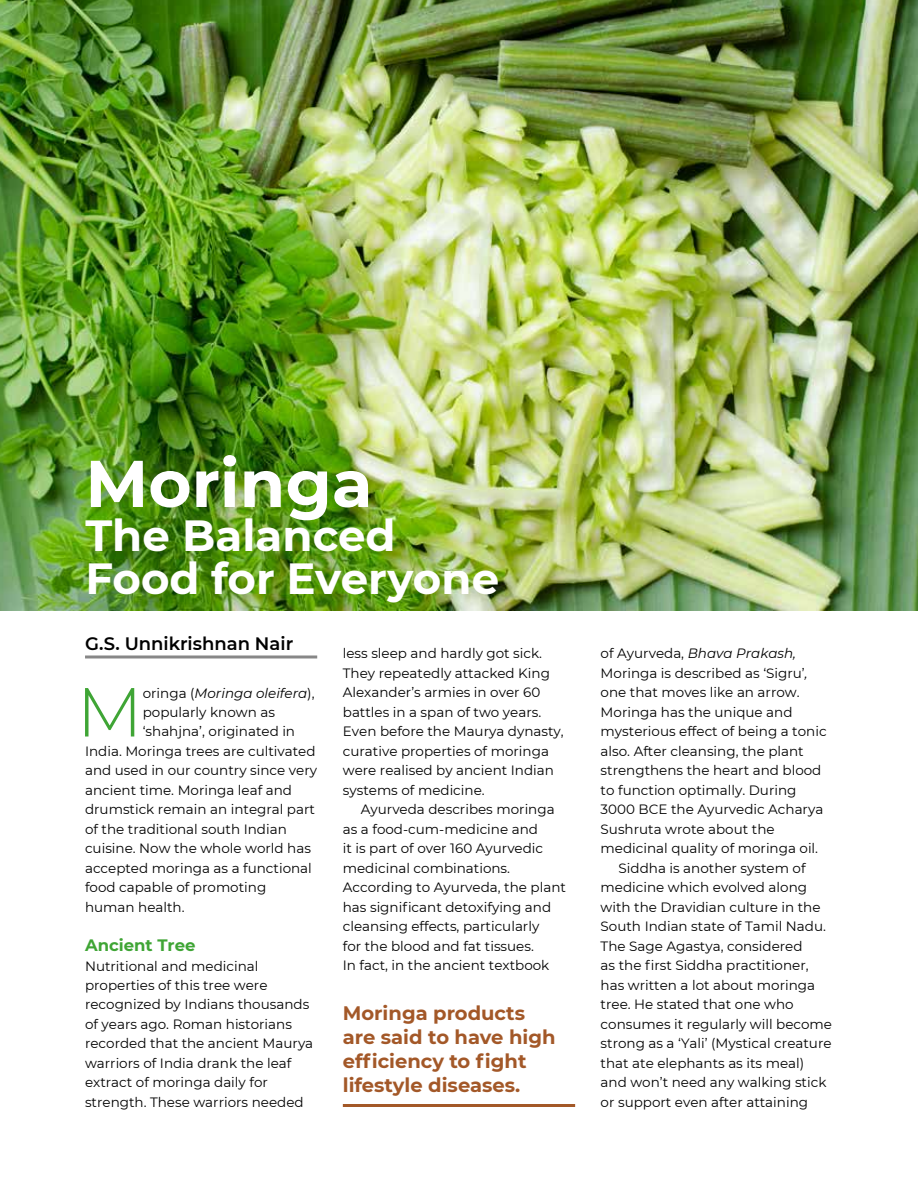
<style>
.page{position:relative;width:918px;height:1188px;background:#fff}
.page>*{position:absolute;margin:0;border:0;box-sizing:border-box;transform-origin:0 0}
.t1{font:300 69.15px "Montserrat";color:#3fa535}
.t2{font:700 66px "Montserrat";color:#fff}
.t3{font:700 43.5px/43.5px "Montserrat";color:#fff}
.t4{font:700 19.5px/24px "Montserrat";color:#a35828}
.t5{font:600 18px "Montserrat";color:#000}
.t6{font:700 16.5px "Montserrat";color:#3fa535}
.t7{font:13.5px/19.5px "Montserrat";color:#000}
.t8{font:italic 13.5px "Montserrat";color:#000}
.s1{font-style:normal}
.s2{font-style:italic}
</style>
<div class="page">
<img style="left:0;top:0;width:918px;height:611px">
<hr style="left:85px;top:655px;width:232px;height:3px;background:#878787">
<hr style="left:343px;top:1104px;width:232px;height:3px;background:#a35828">
<h2 class="t2" style="left:85px;top:436px;width:289px">Moringa</h2>
<h3 class="t3" style="left:85px;top:511px;width:415px">The Balanced<br>Food for Everyone</h3>
<h3 class="t5" style="left:85px;top:631px;width:210px">G.S. Unnikrishnan Nair</h3>
<h1 class="t1" style="left:77px;top:665px;width:68px">M</h1>
<p class="t8" style="left:143px;top:683px;width:173px"><span class="s1">oringa (</span>Moringa oleifera<span class="s1">),</span></p>
<p class="t7" style="left:143px;top:702px;width:134px">popularly known as</p>
<p class="t7" style="left:143px;top:721px;width:154px">‘shahjna’, originated in</p>
<p class="t7" style="left:85px;top:741px;width:232px">India. Moringa trees are cultivated</p>
<p class="t7" style="left:85px;top:760px;width:234px">and used in our country since very</p>
<p class="t7" style="left:85px;top:780px;width:209px">ancient time. Moringa leaf and</p>
<p class="t7" style="left:85px;top:799px;width:231px">drumstick remain an integral part</p>
<p class="t7" style="left:85px;top:819px;width:203px">of the traditional south Indian</p>
<p class="t7" style="left:85px;top:838px;width:227px">cuisine. Now the whole world has</p>
<p class="t7" style="left:85px;top:858px;width:228px">accepted moringa as a functional</p>
<p class="t7" style="left:85px;top:877px;width:183px">food capable of promoting</p>
<p class="t7" style="left:85px;top:897px;width:101px">human health.</p>
<p class="t6" style="left:85px;top:933px;width:112px">Ancient Tree</p>
<p class="t7" style="left:85px;top:955px;width:230px">Nutritional and medicinal properties of this tree were recognized by Indians thousands of years ago. Roman historians recorded that the ancient Maurya warriors of India drank the leaf extract of moringa daily for strength. These warriors needed</p>
<p class="t7" style="left:343px;top:643px;width:222px">less sleep and hardly got sick.<br>They repeatedly attacked King<br>Alexander’s armies in over 60 battles in a span of two years.<br>Even before the Maurya dynasty, curative properties of moringa were realised by ancient Indian systems of medicine.</p>
<p class="t7" style="left:343px;top:799px;width:225px;text-indent:18px">Ayurveda describes moringa as a food-cum-medicine and<br>it is part of over 160 Ayurvedic medicinal combinations.<br>According to Ayurveda, the plant has significant detoxifying and cleansing effects, particularly<br>for the blood and fat tissues.<br>In fact, in the ancient textbook</p>
<h3 class="t4" style="left:343px;top:1000px;width:214px">Moringa products are said to have high efficiency to fight lifestyle diseases.</h3>
<p class="t8" style="left:601px;top:644px;width:197px"><span class="s1">of Ayurveda,</span> Bhava Prakash,</p>
<p class="t7" style="left:601px;top:663px;width:209px">Moringa is described as ‘Sigru’<span class="s2">,</span></p>
<p class="t7" style="left:601px;top:682px;width:200px">one that moves like an arrow.</p>
<p class="t7" style="left:601px;top:702px;width:193px">Moringa has the unique and</p>
<p class="t7" style="left:601px;top:721px;width:227px">mysterious effect of being a tonic</p>
<p class="t7" style="left:601px;top:741px;width:205px">also. After cleansing, the plant</p>
<p class="t7" style="left:601px;top:760px;width:222px">strengthens the heart and blood</p>
<p class="t7" style="left:601px;top:780px;width:197px">to function optimally. During</p>
<p class="t7" style="left:601px;top:799px;width:224px">3000 BCE the Ayurvedic Acharya</p>
<p class="t7" style="left:601px;top:819px;width:175px">Sushruta wrote about the</p>
<p class="t7" style="left:601px;top:838px;width:219px">medicinal quality of moringa oil.</p>
<p class="t7" style="left:619px;top:858px;width:189px">Siddha is another system of</p>
<p class="t7" style="left:601px;top:877px;width:208px">medicine which evolved along</p>
<p class="t7" style="left:601px;top:897px;width:221px">with the Dravidian culture in the</p>
<p class="t7" style="left:601px;top:916px;width:227px">South Indian state of Tamil Nadu.</p>
<p class="t7" style="left:601px;top:936px;width:203px">The Sage Agastya, considered</p>
<p class="t7" style="left:601px;top:955px;width:210px">as the first Siddha practitioner,</p>
<p class="t7" style="left:601px;top:975px;width:216px">has written a lot about moringa</p>
<p class="t7" style="left:601px;top:994px;width:195px">tree. He stated that one who</p>
<p class="t7" style="left:601px;top:1014px;width:233px">consumes it regularly will become</p>
<p class="t7" style="left:601px;top:1033px;width:232px">strong as a ‘Yali’ (Mystical creature</p>
<p class="t7" style="left:601px;top:1053px;width:205px">that ate elephants as its meal)</p>
<p class="t7" style="left:601px;top:1072px;width:227px">and won’t need any walking stick</p>
<p class="t7" style="left:601px;top:1092px;width:209px">or support even after attaining</p>
</div>
